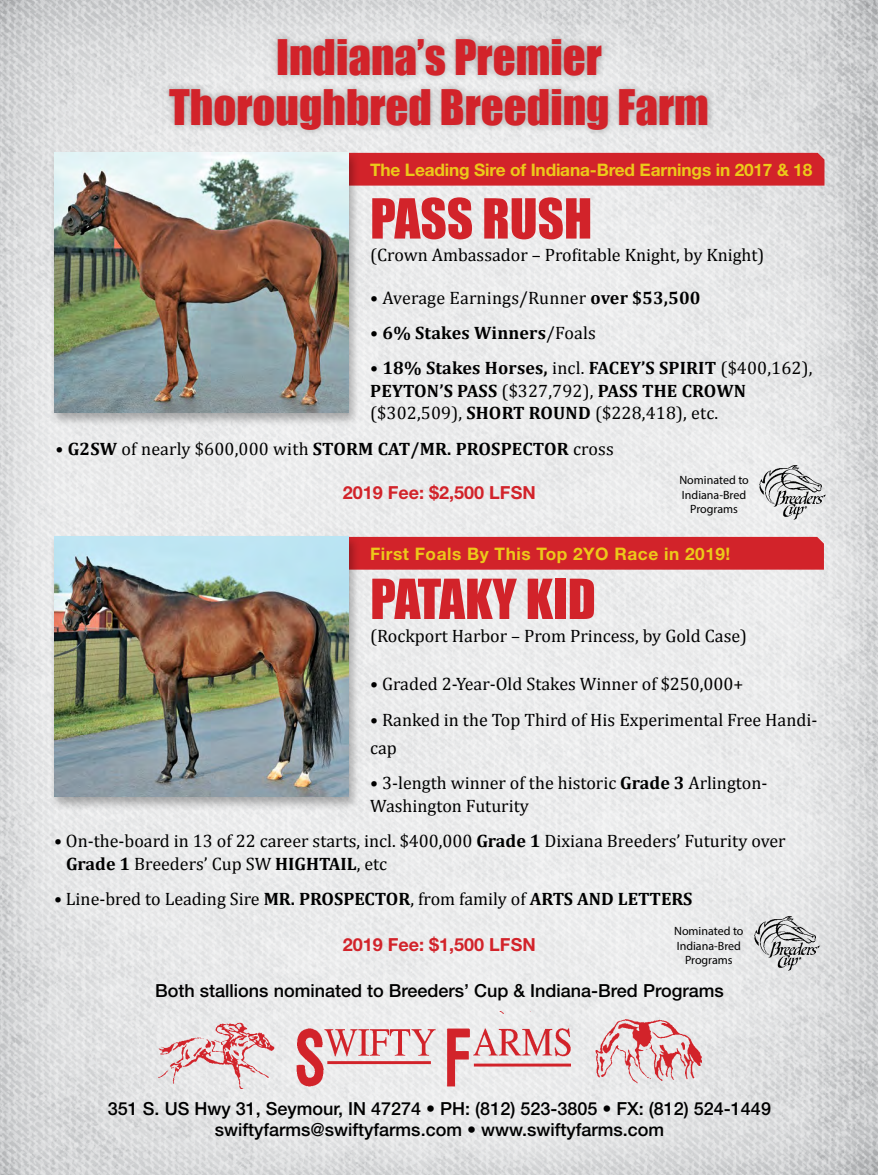
<style>
.page{position:relative;width:878px;height:1175px;background:#fff}
.page>*{position:absolute;margin:0;border:0;box-sizing:border-box;transform-origin:0 0}
.t1{font:51px "Impact";color:#d2232a}
.t2{font:45px/50.4px "Impact";color:#d2232a;text-align:center}
.t3{font:18px/22.5px "Cambria";color:#000}
.t4{font:700 18px/22.5px "Cambria";letter-spacing:.01em;color:#000}
.t5{font:500 18px "Helvetica Neue LT Std";color:#000}
.t6{font:700 18px "Helvetica Neue LT Std";color:#d2232a}
.t7{font:700 17.25px "Helvetica Neue LT Std";letter-spacing:-.01em;color:#ecc91a}
.t8{font:700 17.25px "Helvetica Neue LT Std";letter-spacing:.03em;color:#ecc91a}
.t9{font:12px/14.4px "Myriad Pro";color:#000;text-align:center}
.s1{font-weight:700}
.s2{font-weight:400}
</style>
<div class="page">
<img style="left:0;top:0;width:878px;height:1174px">
<img style="left:286px;top:1011px;width:153px;height:80px">
<img style="left:442px;top:1011px;width:132px;height:80px">
<img style="left:158px;top:1011px;width:128px;height:77px">
<img style="left:587px;top:1019px;width:114px;height:72px">
<div style="left:161px;top:31px;width:555px;height:107px;background:#000;opacity:.32"></div>
<div style="left:360px;top:153px;width:464px;height:33px;background:#d2232a"></div>
<div style="left:360px;top:537px;width:463px;height:32px;background:#d2232a"></div>
<div style="left:49px;top:534px;width:311px;height:276px;background:#000;opacity:.3"></div>
<img style="left:54px;top:537px;width:294px;height:259px">
<img style="left:755px;top:460px;width:74px;height:61px">
<img style="left:750px;top:911px;width:74px;height:61px">
<div style="left:49px;top:150px;width:311px;height:276px;background:#000;opacity:.3"></div>
<img style="left:54px;top:153px;width:294px;height:259px">
<p class="t2" style="left:169px;top:31px;width:541px">Indiana’s Premier<br>Thoroughbred Breeding Farm</p>
<p class="t7" style="left:370px;top:159px;width:443px">The Leading Sire of Indiana-Bred Earnings in 2017 &amp; 18</p>
<p class="t1" style="left:370px;top:179px;width:224px">PASS RUSH</p>
<p class="t3" style="left:370px;top:244px;width:396px">(Crown Ambassador – Profitable Knight, by Knight)</p>
<p class="t3" style="left:370px;top:286px;width:332px">• Average Earnings/Runner <span class="s1">over $53,500</span></p>
<p class="t4" style="left:370px;top:321px;width:227px"><span class="s2">•</span> 6% Stakes Winners<span class="s2">/Foals</span></p>
<p class="t4" style="left:370px;top:356px;width:444px">• 18% Stakes Horses, <span class="s2">incl.</span> FACEY’S SPIRIT <span class="s2">($400,162),<br></span>PEYTON’S PASS <span class="s2">($327,792),</span> PASS THE CROWN <span class="s2">($302,509),</span> SHORT ROUND <span class="s2">($228,418), etc.</span></p>
<p class="t4" style="left:56px;top:436px;width:560px">• G2SW <span class="s2">of nearly $600,000 with</span> STORM CAT/MR. PROSPECTOR <span class="s2">cross</span></p>
<p class="t6" style="left:343px;top:481px;width:194px">2019 Fee: $2,500 LFSN</p>
<p class="t9" style="left:679px;top:473px;width:71px">Nominated to<br>Indiana-Bred<br>Programs</p>
<p class="t8" style="left:370px;top:543px;width:361px">First Foals By This Top 2YO Race in 2019!</p>
<p class="t1" style="left:370px;top:559px;width:227px">PATAKY KID</p>
<p class="t3" style="left:370px;top:624px;width:378px">(Rockport Harbor – Prom Princess, by Gold Case)</p>
<p class="t3" style="left:370px;top:673px;width:374px">• Graded 2-Year-Old Stakes Winner of $250,000+</p>
<p class="t3" style="left:370px;top:705px;width:448px;line-height:28.5px">• Ranked in the Top Third of His Experimental Free Handi&shy;cap</p>
<p class="t3" style="left:370px;top:772px;width:399px">• 3-length winner of the historic <span class="s1">Grade 3</span> Arlington-<br>Washington Futurity</p>
<p class="t3" style="left:66px;top:829px;width:721px;text-indent:-12px">• On-the-board in 13 of 22 career starts, incl. $400,000 <span class="s1">Grade 1</span> Dixiana Breeders’ Futurity over<br><span class="s1">Grade 1</span> Breeders’ Cup SW <span class="s1">HIGHTAIL</span>, etc</p>
<p class="t3" style="left:54px;top:887px;width:640px"><span class="s1">•</span> Line-bred to Leading Sire <span class="s1">MR. PROSPECTOR</span>, from family of <span class="s1">ARTS AND LETTERS</span></p>
<p class="t6" style="left:343px;top:933px;width:194px">2019 Fee: $1,500 LFSN</p>
<p class="t9" style="left:674px;top:923px;width:71px">Nominated to<br>Indiana-Bred<br>Programs</p>
<p class="t5" style="left:155px;top:980px;width:570px">Both stallions nominated to Breeders’ Cup &amp; Indiana-Bred Programs</p>
<p class="t5" style="left:108px;top:1097px;width:664px">351 S. US Hwy 31, Seymour, IN 47274 • PH: (812) 523-3805 • FX: (812) 524-1449</p>
<p class="t5" style="left:215px;top:1119px;width:451px">swiftyfarms@swiftyfarms.com • www.swiftyfarms.com</p>
</div>
